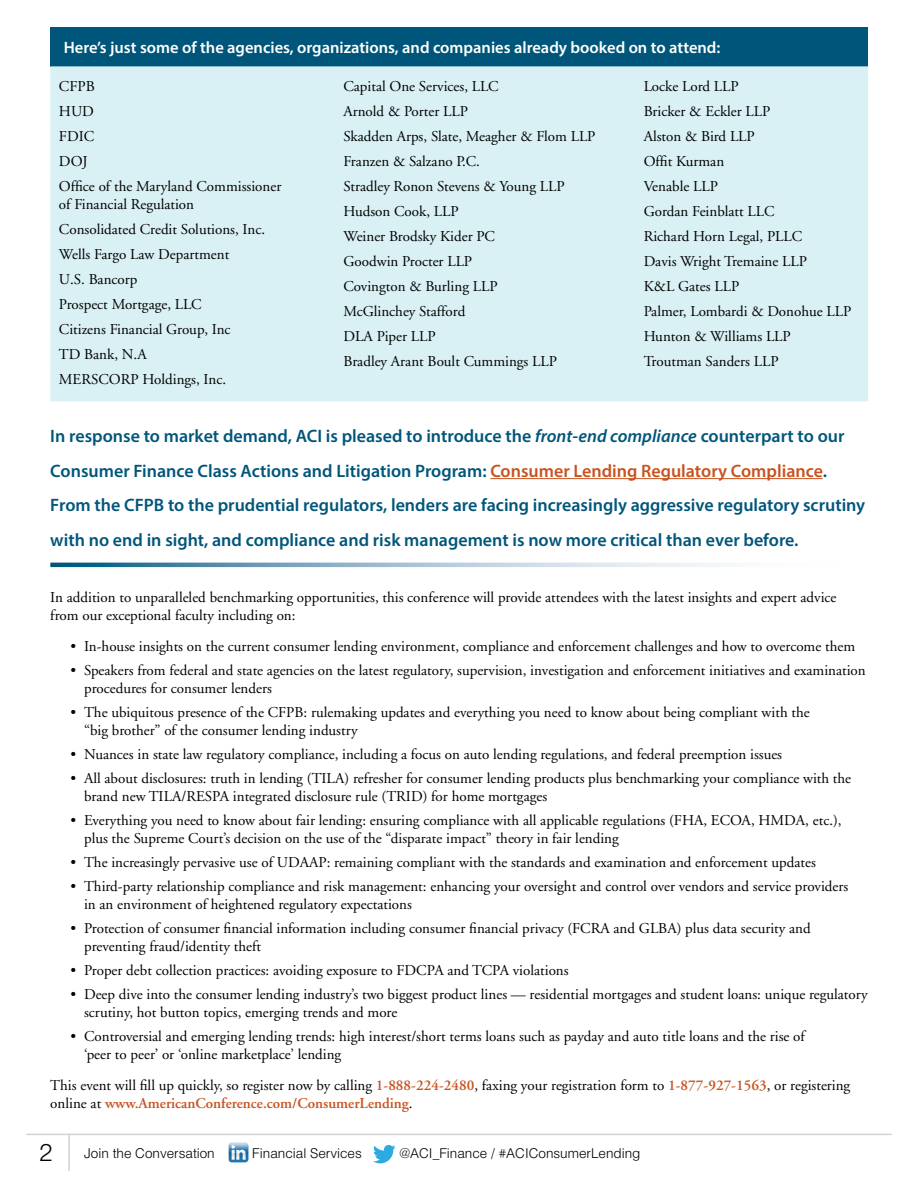
<style>
.page{position:relative;width:918px;height:1188px;background:#fff}
.page>*{position:absolute;margin:0;border:0;box-sizing:border-box;transform-origin:0 0}
.t1{font:300 24px "Helvetica";color:#000}
.t2{font:600 18px/34.5px "Myriad Pro";color:#00567a}
.t3{font:600 16.5px "Myriad Pro";color:#fff}
.t4{font:15px/25px "Adobe Garamond";color:#000}
.t5{font:300 13.5px "Helvetica";color:#000}
.s1{font-style:italic}
.s2{color:#c8531f}
.s3{font-weight:600;color:#c8531f}
</style>
<div class="page">
<img style="left:228px;top:1142px;width:21px;height:21px">
<svg style="left:373px;top:1145px;width:23px;height:18px"></svg>
<hr style="left:26px;top:1134px;width:866px;height:1px;background:#d1d3d4">
<hr style="left:68px;top:1135px;width:2px;height:36px;background:#d1d3d4">
<hr style="left:490px;top:478px;width:333px;height:1px;background:#c8531f">
<div style="left:50px;top:27px;width:818px;height:39px;background:#00567a"></div>
<div style="left:50px;top:66px;width:818px;height:335px;background:#d9f0f5"></div>
<svg style="left:50px;top:563px;width:679px;height:4px;background:#92b5c9"></svg>
<p class="t3" style="left:64px;top:37px;width:658px">Here’s just some of the agencies, organizations, and companies already booked on to attend:</p>
<p class="t4" style="left:59px;top:74px;width:224px">CFPB<br>HUD<br>FDIC<br>DOJ<br>Office of the Maryland Commissioner</p>
<p class="t4" style="left:59px;top:192px;width:208px">of Financial Regulation<br>Consolidated Credit Solutions, Inc.<br>Wells Fargo Law Department<br>U.S. Bancorp<br>Prospect Mortgage, LLC<br>Citizens Financial Group, Inc<br>TD Bank, N.A<br>MERSCORP Holdings, Inc.</p>
<p class="t4" style="left:343px;top:74px;width:254px">Capital One Services, LLC<br>Arnold &amp; Porter LLP<br>Skadden Arps, Slate, Meagher &amp; Flom LLP<br>Franzen &amp; Salzano P.C.<br>Stradley Ronon Stevens &amp; Young LLP<br>Hudson Cook, LLP<br>Weiner Brodsky Kider PC<br>Goodwin Procter LLP<br>Covington &amp; Burling LLP<br>McGlinchey Stafford<br>DLA Piper LLP<br>Bradley Arant Boult Cummings LLP</p>
<p class="t4" style="left:644px;top:74px;width:209px">Locke Lord LLP<br>Bricker &amp; Eckler LLP<br>Alston &amp; Bird LLP<br>Offit Kurman<br>Venable LLP<br>Gordan Feinblatt LLC<br>Richard Horn Legal, PLLC<br>Davis Wright Tremaine LLP<br>K&amp;L Gates LLP<br>Palmer, Lombardi &amp; Donohue LLP<br>Hunton &amp; Williams LLP<br>Troutman Sanders LLP</p>
<p class="t2" style="left:50px;top:419px;width:816px">In response to market demand, ACI is pleased to introduce the <span class="s1">front-end compliance</span> counterpart to our Consumer Finance Class Actions and Litigation Program: <span class="s2">Consumer Lending Regulatory Compliance</span>.<br>From the CFPB to the prudential regulators, lenders are facing increasingly aggressive regulatory scrutiny with no end in sight, and compliance and risk management is now more critical than ever before.</p>
<p class="t4" style="left:50px;top:589px;width:788px;line-height:18px">In addition to unparalleled benchmarking opportunities, this conference will provide attendees with the latest insights and expert advice from our exceptional faculty including on:</p>
<p class="t4" style="left:71px;top:635px;width:786px">• In-house insights on the current consumer lending environment, compliance and enforcement challenges and how to overcome them</p>
<p class="t4" style="left:84px;top:662px;width:783px;line-height:18px;text-indent:-14px">• Speakers from federal and state agencies on the latest regulatory, supervision, investigation and enforcement initiatives and examination procedures for consumer lenders</p>
<p class="t4" style="left:84px;top:704px;width:727px;line-height:18px;text-indent:-14px">• The ubiquitous presence of the CFPB: rulemaking updates and everything you need to know about being compliant with the “big brother” of the consumer lending industry</p>
<p class="t4" style="left:71px;top:742px;width:713px">• Nuances in state law regulatory compliance, including a focus on auto lending regulations, and federal preemption issues</p>
<p class="t4" style="left:84px;top:770px;width:769px;line-height:18px;text-indent:-14px">• All about disclosures: truth in lending (TILA) refresher for consumer lending products plus benchmarking your compliance with the brand new TILA/RESPA integrated disclosure rule (TRID) for home mortgages</p>
<p class="t4" style="left:84px;top:812px;width:759px;line-height:18px;text-indent:-14px">• Everything you need to know about fair lending: ensuring compliance with all applicable regulations (FHA, ECOA, HMDA, etc.), plus the Supreme Court’s decision on the use of the “disparate impact” theory in fair lending</p>
<p class="t4" style="left:71px;top:850px;width:747px">• The increasingly pervasive use of UDAAP: remaining compliant with the standards and examination and enforcement updates</p>
<p class="t4" style="left:84px;top:878px;width:766px;line-height:18px;text-indent:-14px">• Third-party relationship compliance and risk management: enhancing your oversight and control over vendors and service providers in an environment of heightened regulatory expectations</p>
<p class="t4" style="left:84px;top:920px;width:728px;line-height:18px;text-indent:-14px">• Protection of consumer financial information including consumer financial privacy (FCRA and GLBA) plus data security and preventing fraud/identity theft</p>
<p class="t4" style="left:71px;top:958px;width:500px">• Proper debt collection practices: avoiding exposure to FDCPA and TCPA violations</p>
<p class="t4" style="left:84px;top:986px;width:785px;line-height:18px;text-indent:-14px">• Deep dive into the consumer lending industry’s two biggest product lines — residential mortgages and student loans: unique regulatory scrutiny, hot button topics, emerging trends and more</p>
<p class="t4" style="left:84px;top:1027px;width:722px;line-height:18px;text-indent:-14px">• Controversial and emerging lending trends: high interest/short terms loans such as payday and auto title loans and the rise of ‘peer to peer’ or ‘online marketplace’ lending</p>
<p class="t4" style="left:50px;top:1077px;width:802px;line-height:18px">This event will fill up quickly, so register now by calling <span class="s3">1-888-224-2480</span>, faxing your registration form to <span class="s3">1-877-927-1563</span>, or registering online at <span class="s3">www.AmericanConference.com/ConsumerLending</span>.</p>
<h1 class="t1" style="left:39px;top:1138px;width:15px">2</h1>
<p class="t5" style="left:84px;top:1145px;width:132px">Join the Conversation</p>
<p class="t5" style="left:252px;top:1145px;width:111px">Financial Services</p>
<p class="t5" style="left:399px;top:1145px;width:243px">@ACI_Finance / #ACIConsumerLending</p>
</div>
